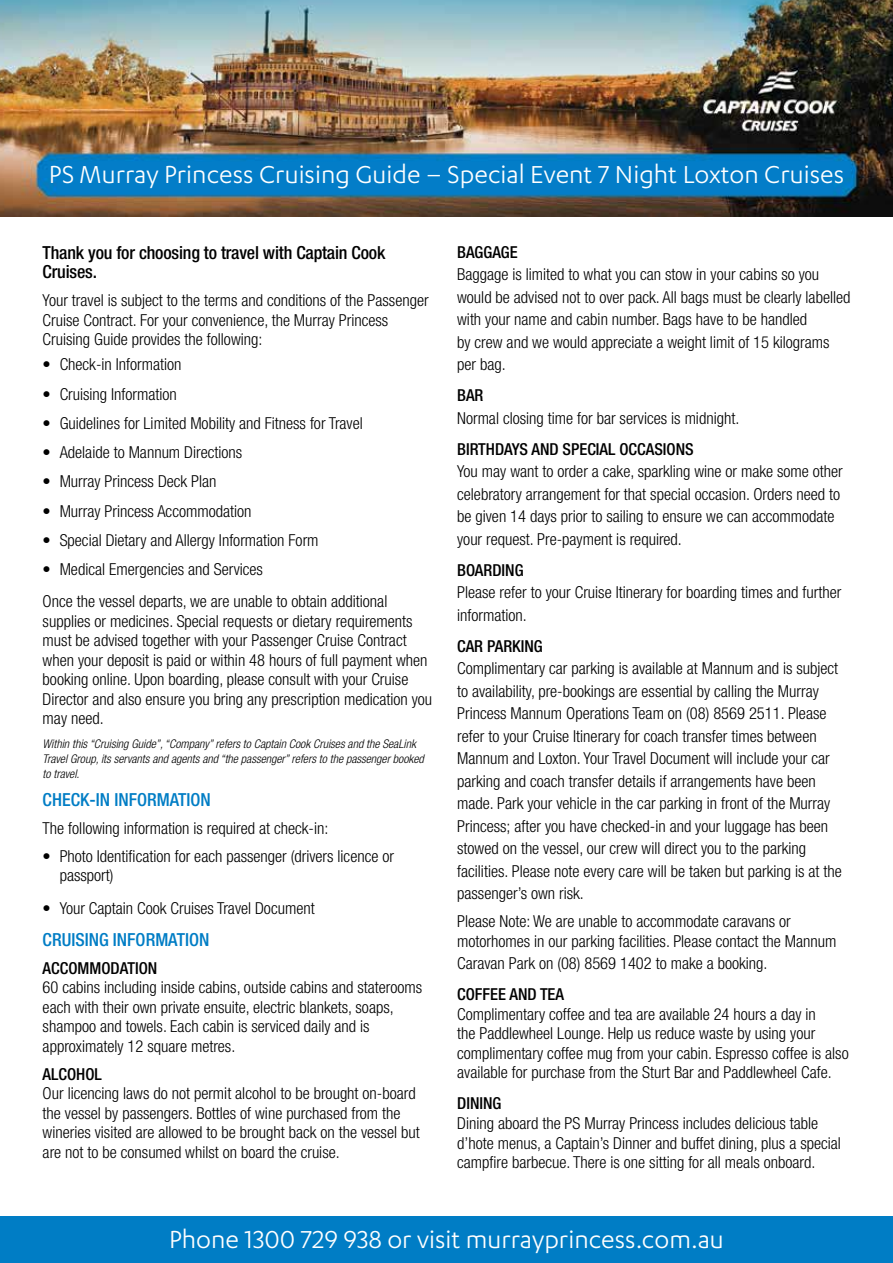
<style>
.page{position:relative;width:893px;height:1263px;background:#fff}
.page>*{position:absolute;margin:0;border:0;box-sizing:border-box;transform-origin:0 0}
.t1{font:28.5px "Karbon";color:#fff}
.t2{font:condensed 28.5px "Helvetica Neue LT Std";color:#fff}
.t3{font:500 condensed 18px/19.5px "Helvetica Neue LT Std";letter-spacing:-.01em;color:#000}
.t4{font:500 condensed 18px "Helvetica Neue LT Std";color:#007dc5}
.t5{font:300 condensed 16.5px/19.5px "Helvetica Neue LT Std";color:#000}
.t6{font:500 condensed 16.5px "Helvetica Neue LT Std";color:#000}
.t7{font:italic 300 condensed 12px/15px "Helvetica Neue LT Std";color:#000}
</style>
<div class="page">
<img style="left:0;top:0;width:893px;height:216px">
<div style="left:0;top:1216px;width:893px;height:47px;background:#007dc5"></div>
<h1 class="t1" style="left:49px;top:158px;width:797px">PS Murray Princess Cruising Guide – Special Event 7 Night Loxton Cruises</h1>
<p class="t3" style="left:43px;top:242px;width:344px">Thank you for choosing to travel with Captain Cook<br>Cruises.</p>
<p class="t5" style="left:43px;top:290px;width:387px">Your travel is subject to the terms and conditions of the Passenger<br>Cruise Contract. For your convenience, the Murray Princess<br>Cruising Guide provides the following:</p>
<p class="t5" style="left:43px;top:355px;width:140px">• Check-in Information</p>
<p class="t5" style="left:43px;top:384px;width:136px">• Cruising Information</p>
<p class="t5" style="left:43px;top:413px;width:322px">• Guidelines for Limited Mobility and Fitness for Travel</p>
<p class="t5" style="left:43px;top:442px;width:201px">• Adelaide to Mannum Directions</p>
<p class="t5" style="left:43px;top:472px;width:175px">• Murray Princess Deck Plan</p>
<p class="t5" style="left:43px;top:501px;width:210px">• Murray Princess Accommodation</p>
<p class="t5" style="left:43px;top:530px;width:277px">• Special Dietary and Allergy Information Form</p>
<p class="t5" style="left:43px;top:553px;width:346px;line-height:32.2px">• Medical Emergencies and Services<br>Once the vessel departs, we are unable to obtain additional</p>
<p class="t5" style="left:43px;top:611px;width:391px">supplies or medicines. Special requests or dietary requirements must be advised together with your Passenger Cruise Contract when your deposit is paid or within 48 hours of full payment when booking online. Upon boarding, please consult with your Cruise Director and also ensure you bring any prescription medication you may need.</p>
<p class="t7" style="left:43px;top:736px;width:383px">Within this “Cruising Guide”, “Company” refers to Captain Cook Cruises and the SeaLink<br>Travel Group, its servants and agents and “the passenger” refers to the passenger booked to travel.</p>
<p class="t4" style="left:43px;top:789px;width:170px">CHECK-IN INFORMATION</p>
<p class="t5" style="left:43px;top:818px;width:287px">The following information is required at check-in:</p>
<p class="t5" style="left:60px;top:846px;width:336px;text-indent:-17px">• Photo Identification for each passenger (drivers licence or passport)</p>
<p class="t5" style="left:43px;top:898px;width:274px">• Your Captain Cook Cruises Travel Document</p>
<p class="t4" style="left:43px;top:929px;width:168px">CRUISING INFORMATION</p>
<p class="t6" style="left:43px;top:958px;width:116px">ACCOMMODATION</p>
<p class="t5" style="left:43px;top:978px;width:381px">60 cabins including inside cabins, outside cabins and staterooms each with their own private ensuite, electric blankets, soaps, shampoo and towels. Each cabin is serviced daily and is approximately 12 square metres.</p>
<p class="t6" style="left:43px;top:1064px;width:61px">ALCOHOL</p>
<p class="t5" style="left:43px;top:1084px;width:379px">Our licencing laws do not permit alcohol to be brought on-board the vessel by passengers. Bottles of wine purchased from the wineries visited are allowed to be brought back on the vessel but are not to be consumed whilst on board the cruise.</p>
<p class="t6" style="left:457px;top:242px;width:62px">BAGGAGE</p>
<p class="t5" style="left:457px;top:263px;width:395px;line-height:22.5px">Baggage is limited to what you can stow in your cabins so you would be advised not to over pack. All bags must be clearly labelled with your name and cabin number. Bags have to be handled<br>by crew and we would appreciate a weight limit of 15 kilograms per bag.</p>
<p class="t6" style="left:457px;top:386px;width:28px">BAR</p>
<p class="t5" style="left:457px;top:408px;width:284px">Normal closing time for bar services is midnight.</p>
<p class="t6" style="left:457px;top:439px;width:238px">BIRTHDAYS AND SPECIAL OCCASIONS</p>
<p class="t5" style="left:457px;top:460px;width:387px;line-height:22.5px">You may want to order a cake, sparkling wine or make some other celebratory arrangement for that special occasion. Orders need to be given 14 days prior to sailing to ensure we can accommodate your request. Pre-payment is required.</p>
<p class="t6" style="left:457px;top:560px;width:68px">BOARDING</p>
<p class="t5" style="left:457px;top:581px;width:386px;line-height:22.5px">Please refer to your Cruise Itinerary for boarding times and further information.</p>
<p class="t6" style="left:457px;top:636px;width:87px">CAR PARKING</p>
<p class="t5" style="left:457px;top:657px;width:386px;line-height:22.5px">Complimentary car parking is available at Mannum and is subject to availability, pre-bookings are essential by calling the Murray Princess Mannum Operations Team on (08) 8569 2511. Please refer to your Cruise Itinerary for coach transfer times between Mannum and Loxton. Your Travel Document will include your car parking and coach transfer details if arrangements have been made. Park your vehicle in the car parking in front of the Murray Princess; after you have checked-in and your luggage has been stowed on the vessel, our crew will direct you to the parking facilities. Please note every care will be taken but parking is at the passenger’s own risk.</p>
<p class="t5" style="left:457px;top:912px;width:381px">Please Note: We are unable to accommodate caravans or motorhomes in our parking facilities. Please contact the Mannum</p>
<p class="t5" style="left:457px;top:954px;width:312px">Caravan Park on (08) 8569 1402 to make a booking.</p>
<p class="t6" style="left:457px;top:985px;width:108px">COFFEE AND TEA</p>
<p class="t5" style="left:457px;top:1004px;width:393px">Complimentary coffee and tea are available 24 hours a day in<br>the Paddlewheel Lounge. Help us reduce waste by using your complimentary coffee mug from your cabin. Espresso coffee is also available for purchase from the Sturt Bar and Paddlewheel Cafe.</p>
<p class="t6" style="left:457px;top:1094px;width:46px">DINING</p>
<p class="t5" style="left:457px;top:1113px;width:385px">Dining aboard the PS Murray Princess includes delicious table d’hote menus, a Captain’s Dinner and buffet dining, plus a special campfire barbecue. There is one sitting for all meals onboard.</p>
<h1 class="t2" style="left:538px;top:1222px;width:311px">www.murrayprincess.com.au</h1>
<h1 class="t1" style="left:169px;top:1224px;width:556px">Phone 1300 729 938 or visit murrayprincess.com.au</h1>
</div>
